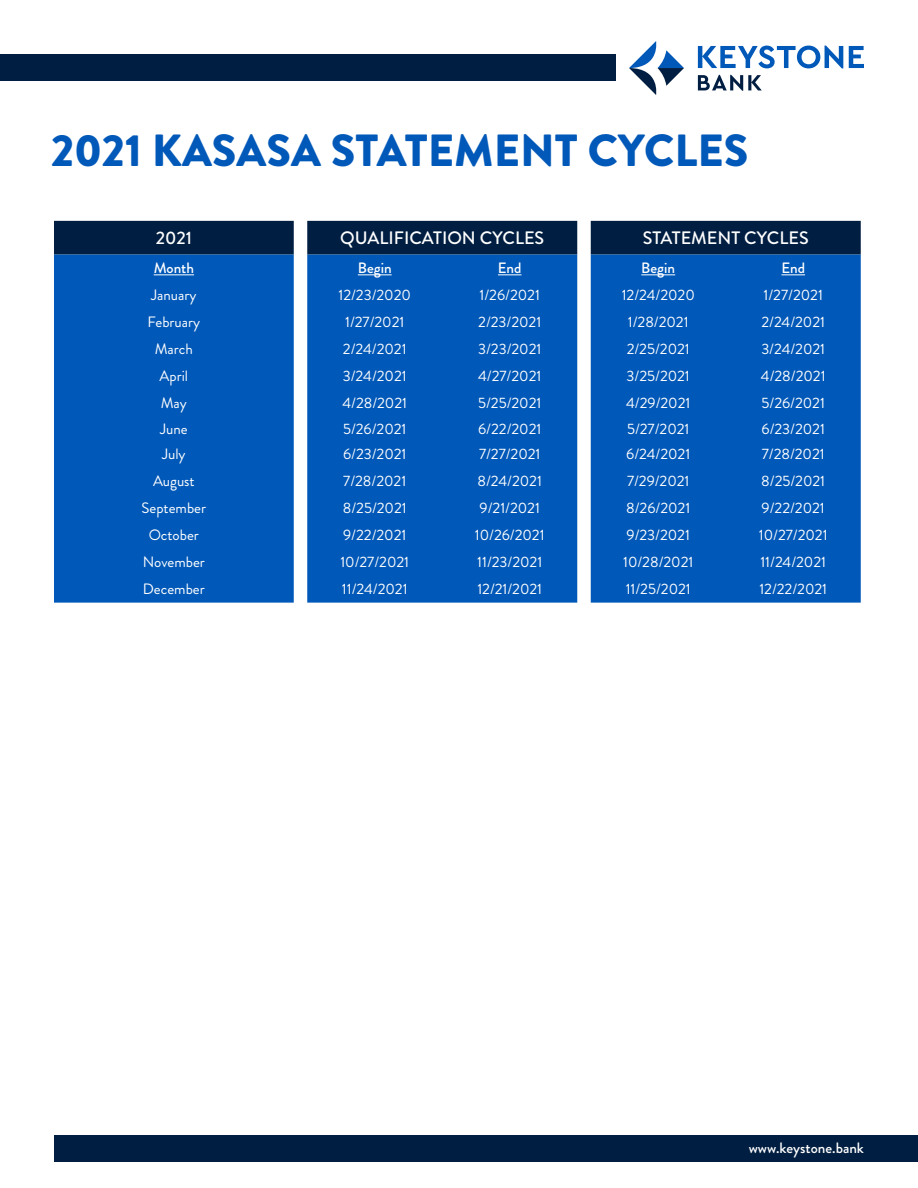
<style>
.page{position:relative;width:918px;height:1188px;background:#fff}
.page>*{position:absolute;margin:0;border:0;box-sizing:border-box;transform-origin:0 0}
.t1{font:900 45px "Brandon Grotesque";color:#0058b8}
.t2{font:500 18px "Brandon Grotesque";color:#fff}
.t3{font:15px "Brandon Grotesque";color:#fff}
.t4{font:500 15px "Brandon Grotesque";color:#fff}
</style>
<div class="page">
<div style="left:54px;top:1135px;width:864px;height:27px;background:#001e41"></div>
<div style="left:0;top:55px;width:616px;height:26px;background:#001e41"></div>
<svg style="left:698px;top:46px;width:166px;height:22px"></svg>
<svg style="left:698px;top:75px;width:64px;height:16px"></svg>
<svg style="left:629px;top:41px;width:55px;height:54px"></svg>
<div style="left:54px;top:221px;width:807px;height:34px;background:#001e41"></div>
<div style="left:54px;top:255px;width:807px;height:348px;background:#0058b8"></div>
<hr style="left:154px;top:274px;width:40px;height:1px;background:#fff">
<hr style="left:358px;top:274px;width:34px;height:1px;background:#fff">
<svg style="left:498px;top:274px;width:24px;height:1px"></svg>
<hr style="left:641px;top:274px;width:34px;height:1px;background:#fff">
<svg style="left:781px;top:274px;width:24px;height:1px"></svg>
<p class="t1" style="left:51px;top:119px;width:699px">2021 KASASA STATEMENT CYCLES</p>
<p class="t2" style="left:156px;top:225px;width:38px">2021</p>
<p class="t2" style="left:340px;top:225px;width:206px">QUALIFICATION CYCLES</p>
<p class="t2" style="left:643px;top:225px;width:167px">STATEMENT CYCLES</p>
<p class="t4" style="left:154px;top:258px;width:42px">Month</p>
<p class="t4" style="left:358px;top:258px;width:35px">Begin</p>
<p class="t4" style="left:498px;top:258px;width:25px">End</p>
<p class="t4" style="left:641px;top:258px;width:35px">Begin</p>
<p class="t4" style="left:781px;top:258px;width:25px">End</p>
<p class="t3" style="left:151px;top:285px;width:47px">January</p>
<p class="t3" style="left:339px;top:285px;width:74px">12/23/2020</p>
<p class="t3" style="left:480px;top:285px;width:62px">1/26/2021</p>
<p class="t3" style="left:622px;top:285px;width:75px">12/24/2020</p>
<p class="t3" style="left:764px;top:285px;width:61px">1/27/2021</p>
<p class="t3" style="left:147px;top:312px;width:54px">February</p>
<p class="t3" style="left:345px;top:312px;width:61px">1/27/2021</p>
<p class="t3" style="left:478px;top:312px;width:65px">2/23/2021</p>
<p class="t3" style="left:628px;top:312px;width:62px">1/28/2021</p>
<p class="t3" style="left:761px;top:312px;width:65px">2/24/2021</p>
<p class="t3" style="left:155px;top:339px;width:40px">March</p>
<p class="t3" style="left:343px;top:339px;width:65px">2/24/2021</p>
<p class="t3" style="left:478px;top:339px;width:65px">3/23/2021</p>
<p class="t3" style="left:627px;top:339px;width:65px">2/25/2021</p>
<p class="t3" style="left:761px;top:339px;width:65px">3/24/2021</p>
<p class="t3" style="left:160px;top:366px;width:30px">April</p>
<p class="t3" style="left:343px;top:366px;width:65px">3/24/2021</p>
<p class="t3" style="left:478px;top:366px;width:65px">4/27/2021</p>
<p class="t3" style="left:627px;top:366px;width:65px">3/25/2021</p>
<p class="t3" style="left:761px;top:366px;width:66px">4/28/2021</p>
<p class="t3" style="left:161px;top:393px;width:28px">May</p>
<p class="t3" style="left:342px;top:393px;width:66px">4/28/2021</p>
<p class="t3" style="left:478px;top:393px;width:65px">5/25/2021</p>
<p class="t3" style="left:626px;top:393px;width:66px">4/29/2021</p>
<p class="t3" style="left:762px;top:393px;width:65px">5/26/2021</p>
<p class="t3" style="left:160px;top:418px;width:29px">June</p>
<p class="t3" style="left:343px;top:418px;width:65px">5/26/2021</p>
<p class="t3" style="left:478px;top:418px;width:65px">6/22/2021</p>
<p class="t3" style="left:627px;top:418px;width:64px">5/27/2021</p>
<p class="t3" style="left:762px;top:418px;width:65px">6/23/2021</p>
<p class="t3" style="left:162px;top:444px;width:25px">July</p>
<p class="t3" style="left:343px;top:444px;width:65px">6/23/2021</p>
<p class="t3" style="left:479px;top:444px;width:63px">7/27/2021</p>
<p class="t3" style="left:626px;top:444px;width:66px">6/24/2021</p>
<p class="t3" style="left:762px;top:444px;width:64px">7/28/2021</p>
<p class="t3" style="left:153px;top:471px;width:43px">August</p>
<p class="t3" style="left:343px;top:471px;width:64px">7/28/2021</p>
<p class="t3" style="left:478px;top:471px;width:66px">8/24/2021</p>
<p class="t3" style="left:627px;top:471px;width:64px">7/29/2021</p>
<p class="t3" style="left:761px;top:471px;width:65px">8/25/2021</p>
<p class="t3" style="left:142px;top:498px;width:66px">September</p>
<p class="t3" style="left:343px;top:498px;width:65px">8/25/2021</p>
<p class="t3" style="left:480px;top:498px;width:62px">9/21/2021</p>
<p class="t3" style="left:626px;top:498px;width:66px">8/26/2021</p>
<p class="t3" style="left:762px;top:498px;width:65px">9/22/2021</p>
<p class="t3" style="left:149px;top:525px;width:52px">October</p>
<p class="t3" style="left:343px;top:525px;width:65px">9/22/2021</p>
<p class="t3" style="left:475px;top:525px;width:71px">10/26/2021</p>
<p class="t3" style="left:627px;top:525px;width:65px">9/23/2021</p>
<p class="t3" style="left:759px;top:525px;width:70px">10/27/2021</p>
<p class="t3" style="left:143px;top:552px;width:64px">November</p>
<p class="t3" style="left:340px;top:552px;width:70px">10/27/2021</p>
<p class="t3" style="left:477px;top:552px;width:67px">11/23/2021</p>
<p class="t3" style="left:623px;top:552px;width:72px">10/28/2021</p>
<p class="t3" style="left:760px;top:552px;width:67px">11/24/2021</p>
<p class="t3" style="left:143px;top:579px;width:63px">December</p>
<p class="t3" style="left:342px;top:579px;width:67px">11/24/2021</p>
<p class="t3" style="left:477px;top:579px;width:66px">12/21/2021</p>
<p class="t3" style="left:626px;top:579px;width:67px">11/25/2021</p>
<p class="t3" style="left:759px;top:579px;width:69px">12/22/2021</p>
<p class="t4" style="left:749px;top:1138px;width:117px">www.keystone.bank</p>
</div>
